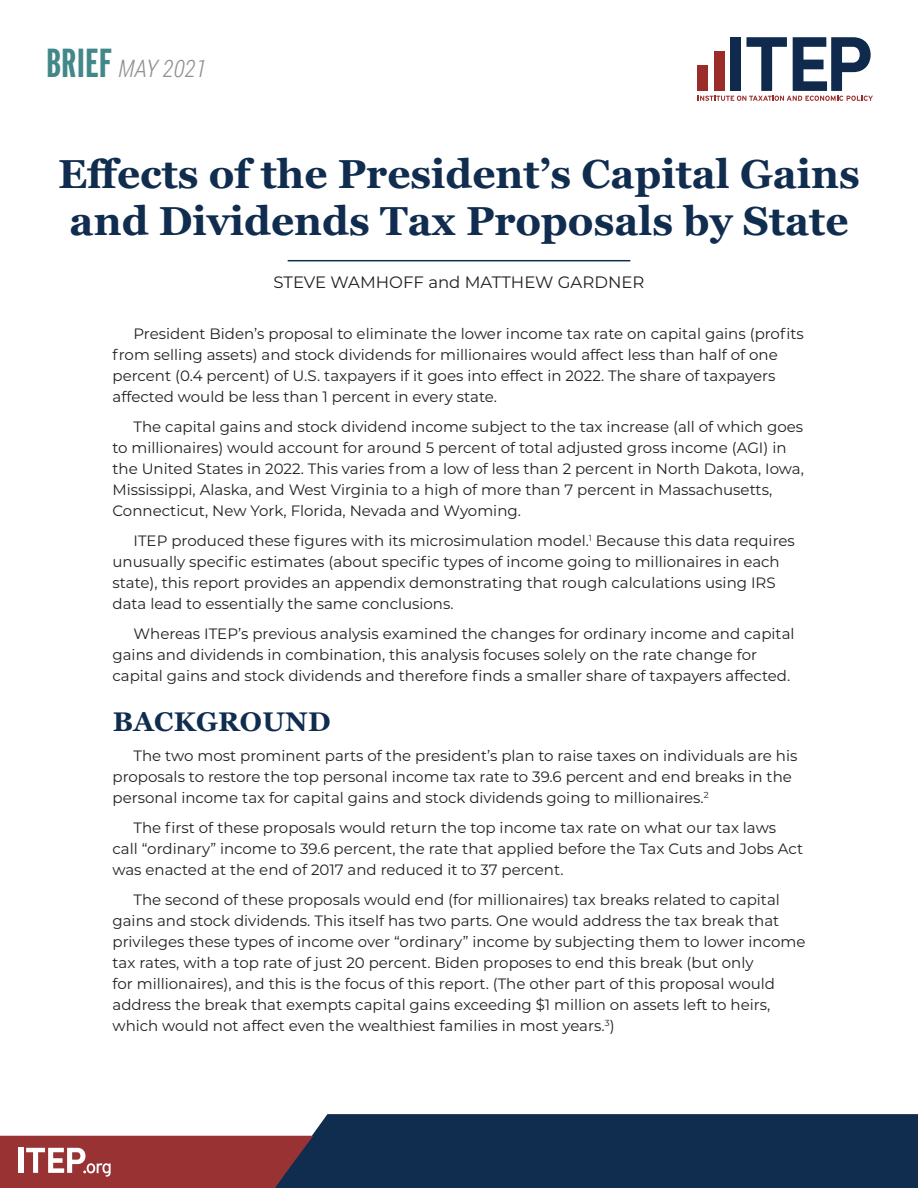
<style>
.page{position:relative;width:918px;height:1188px;background:#fff}
.page>*{position:absolute;margin:0;border:0;box-sizing:border-box;transform-origin:0 0}
.Headline{font:700 40.5px/46.5px "Georgia";color:#102d4f}
.Section_Header_Serif{font:700 27px "Georgia";letter-spacing:.01em;color:#102d4f}
.t1{font:italic 300 24px "Roboto Condensed";color:#8f9194}
.Byline{font:16.5px "Montserrat";color:#231f20}
.Body{font:15px/21px "Montserrat";color:#231f20}
.s1{font-family:"Interstate Compressed";font-weight:700;font-style:normal;font-size:40.5px;color:#42888b}
</style>
<div class="page">
<div style="left:274px;top:1114px;width:644px;height:74px;background:#102d4f"></div>
<svg style="left:698px;top:37px;width:175px;height:64px"></svg>
<svg style="left:0;top:1136px;width:313px;height:52px;background:#963e41"></svg>
<hr style="left:288px;top:260px;width:342px;height:1px;background:#102d4f">
<p class="t1" style="left:46px;top:52px;width:162px"><span class="s1">BRIEF</span> MAY 2021</p>
<p class="Headline" style="left:58px;top:151px;width:803px">Effects of the President’s Capital Gains and Dividends Tax Proposals by State</p>
<p class="Byline" style="left:274px;top:271px;width:372px">STEVE WAMHOFF and MATTHEW GARDNER</p>
<p class="Body" style="left:112px;top:322px;width:693px;text-indent:21px">President Biden’s proposal to eliminate the lower income tax rate on capital gains (profits from selling assets) and stock dividends for millionaires would affect less than half of one percent (0.4 percent) of U.S. taxpayers if it goes into effect in 2022. The share of taxpayers affected would be less than 1 percent in every state.</p>
<p class="Body" style="left:112px;top:415px;width:693px;text-indent:21px">The capital gains and stock dividend income subject to the tax increase (all of which goes to millionaires) would account for around 5 percent of total adjusted gross income (AGI) in the United States in 2022. This varies from a low of less than 2 percent in North Dakota, Iowa, Mississippi, Alaska, and West Virginia to a high of more than 7 percent in Massachusetts, Connecticut, New York, Florida, Nevada and Wyoming.</p>
<p class="Body" style="left:112px;top:529px;width:684px;text-indent:21px">ITEP produced these figures with its microsimulation model.<sup>1</sup> Because this data requires unusually specific estimates (about specific types of income going to millionaires in each state), this report provides an appendix demonstrating that rough calculations using IRS data lead to essentially the same conclusions.</p>
<p class="Body" style="left:112px;top:622px;width:684px;text-indent:21px">Whereas ITEP’s previous analysis examined the changes for ordinary income and capital gains and dividends in combination, this analysis focuses solely on the rate change for capital gains and stock dividends and therefore finds a smaller share of taxpayers affected.</p>
<p class="Section_Header_Serif" style="left:113px;top:704px;width:219px">BACKGROUND</p>
<p class="Body" style="left:112px;top:745px;width:686px;text-indent:21px">The two most prominent parts of the president’s plan to raise taxes on individuals are his proposals to restore the top personal income tax rate to 39.6 percent and end breaks in the personal income tax for capital gains and stock dividends going to millionaires.<sup>2</sup></p>
<p class="Body" style="left:112px;top:817px;width:692px;text-indent:21px">The first of these proposals would return the top income tax rate on what our tax laws call “ordinary” income to 39.6 percent, the rate that applied before the Tax Cuts and Jobs Act was enacted at the end of 2017 and reduced it to 37 percent.</p>
<p class="Body" style="left:112px;top:889px;width:694px;text-indent:21px">The second of these proposals would end (for millionaires) tax breaks related to capital gains and stock dividends. This itself has two parts. One would address the tax break that privileges these types of income over “ordinary” income by subjecting them to lower income tax rates, with a top rate of just 20 percent. Biden proposes to end this break (but only<br>for millionaires), and this is the focus of this report. (The other part of this proposal would address the break that exempts capital gains exceeding $1 million on assets left to heirs, which would not affect even the wealthiest families in most years.<sup>3</sup>)</p>
</div>
